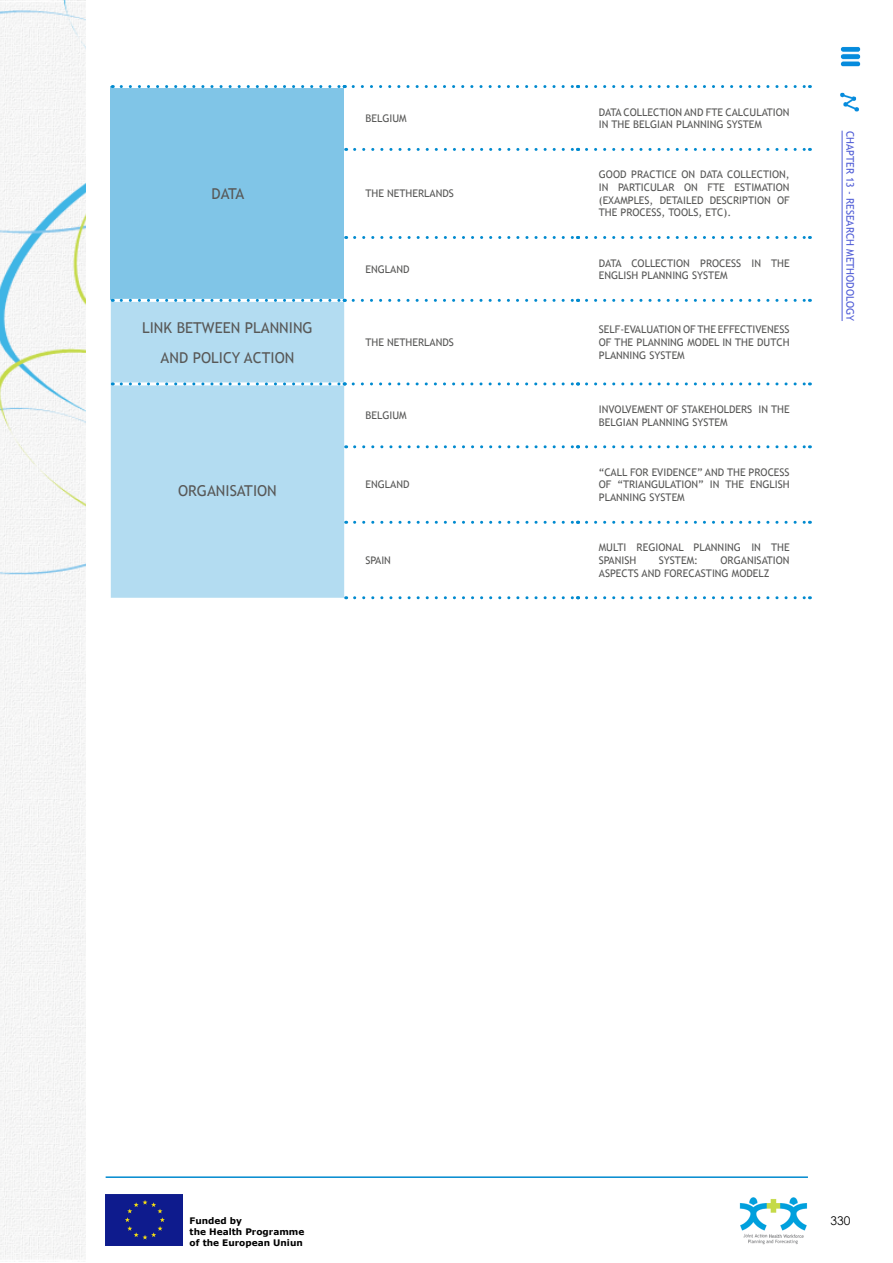
<style>
.page{position:relative;width:893px;height:1263px;background:#fff}
.page>*{position:absolute;margin:0;border:0;box-sizing:border-box;transform-origin:0 0}
.t1{font:15px/30px "Trebuchet MS";color:#585857;text-align:center}
.t2{font:12px "Century Gothic";color:#000}
.t3{font:10.5px/12.6px "Trebuchet MS";color:#585857}
.t4{font:10.5px "Trebuchet MS";color:#4f5cd6}
.t5{font:700 9px/10.8px "Verdana";color:#000}
</style>
<div class="page">
<div style="left:106px;top:1195px;width:76px;height:51px;background:#0e1b8d"></div>
<hr style="left:106px;top:1176px;width:702px;height:2px;background:#008acf">
<img style="left:840px;top:47px;width:21px;height:20px">
<div style="left:0;top:0;width:85px;height:1262px;background:#f5f5f5"></div>
<img style="left:739px;top:1197px;width:69px;height:47px">
<img style="left:840px;top:92px;width:19px;height:20px">
<div style="left:111px;top:87px;width:233px;height:213px;background:#80c5e7"></div>
<div style="left:111px;top:300px;width:233px;height:298px;background:#b3dcf1"></div>
<hr style="left:112px;top:299px;width:232px;height:3px;background:#fff">
<hr style="left:112px;top:382px;width:232px;height:3px;background:#fff">
<hr style="left:112px;top:85px;width:232px;height:3px;background:#fff">
<svg style="left:353px;top:85px;width:226px;height:3px"></svg>
<svg style="left:586px;top:85px;width:224px;height:3px"></svg>
<svg style="left:355px;top:148px;width:224px;height:3px"></svg>
<svg style="left:586px;top:148px;width:224px;height:3px"></svg>
<svg style="left:355px;top:236px;width:224px;height:3px"></svg>
<svg style="left:586px;top:236px;width:224px;height:3px"></svg>
<svg style="left:121px;top:299px;width:224px;height:3px"></svg>
<svg style="left:353px;top:299px;width:226px;height:3px"></svg>
<svg style="left:586px;top:299px;width:224px;height:3px"></svg>
<svg style="left:121px;top:382px;width:224px;height:3px"></svg>
<svg style="left:353px;top:382px;width:226px;height:3px"></svg>
<svg style="left:586px;top:382px;width:224px;height:3px"></svg>
<svg style="left:355px;top:445px;width:224px;height:3px"></svg>
<svg style="left:586px;top:445px;width:224px;height:3px"></svg>
<svg style="left:121px;top:85px;width:224px;height:3px"></svg>
<svg style="left:355px;top:521px;width:224px;height:3px"></svg>
<svg style="left:586px;top:521px;width:224px;height:3px"></svg>
<svg style="left:355px;top:596px;width:224px;height:3px"></svg>
<svg style="left:586px;top:596px;width:224px;height:3px"></svg>
<hr style="left:842px;top:131px;width:1px;height:190px;background:#4f5cd6">
<p class="t3" style="left:365px;top:112px;width:43px">BELGIUM</p>
<p class="t3" style="left:599px;top:105px;width:192px">DATA COLLECTION AND FTE CALCULATION<br>IN THE BELGIAN PLANNING SYSTEM</p>
<h1 class="t1" style="left:212px;top:179px;width:34px">DATA</h1>
<h1 class="t1" style="left:142px;top:312px;width:172px">LINK BETWEEN PLANNING<br>AND POLICY ACTION</h1>
<p class="t3" style="left:365px;top:187px;width:90px">THE NETHERLANDS</p>
<p class="t3" style="left:599px;top:168px;width:192px;text-align:justify">GOOD PRACTICE ON DATA COLLECTION, IN PARTICULAR ON FTE ESTIMATION (EXAMPLES, DETAILED DESCRIPTION OF THE PROCESS, TOOLS, ETC).</p>
<p class="t3" style="left:365px;top:263px;width:46px">ENGLAND</p>
<p class="t3" style="left:599px;top:256px;width:192px">DATA COLLECTION PROCESS IN THE<br>ENGLISH PLANNING SYSTEM</p>
<p class="t3" style="left:365px;top:336px;width:90px">THE NETHERLANDS</p>
<p class="t3" style="left:599px;top:323px;width:192px;text-align:justify">SELF-EVALUATION OF THE EFFECTIVENESS OF THE PLANNING MODEL IN THE DUTCH PLANNING SYSTEM</p>
<p class="t4" style="left:857px;top:131px;width:192px;rotate:90deg">CHAPTER 13 - RESEARCH METHODOLOGY</p>
<p class="t3" style="left:365px;top:409px;width:43px">BELGIUM</p>
<p class="t3" style="left:599px;top:403px;width:192px">INVOLVEMENT OF STAKEHOLDERS IN THE<br>BELGIAN PLANNING SYSTEM</p>
<h1 class="t1" style="left:178px;top:476px;width:100px">ORGANISATION</h1>
<p class="t3" style="left:365px;top:478px;width:46px">ENGLAND</p>
<p class="t3" style="left:599px;top:466px;width:192px;text-align:justify">“CALL FOR EVIDENCE” AND THE PROCESS OF “TRIANGULATION” IN THE ENGLISH PLANNING SYSTEM</p>
<p class="t3" style="left:365px;top:554px;width:27px">SPAIN</p>
<p class="t3" style="left:599px;top:541px;width:192px">MULTI REGIONAL PLANNING IN THE<br>SPANISH</p>
<p class="t3" style="left:599px;top:554px;width:192px;text-indent:122px">ORGANISATION<br>ASPECTS AND FORECASTING MODELZ</p>
<p class="t3" style="left:659px;top:554px;width:41px">SYSTEM:</p>
<p class="t5" style="left:190px;top:1215px;width:54px">Funded by</p>
<p class="t2" style="left:830px;top:1212px;width:21px">330</p>
<p class="t5" style="left:190px;top:1226px;width:116px">the Health Programme of the European Uniun</p>
</div>
